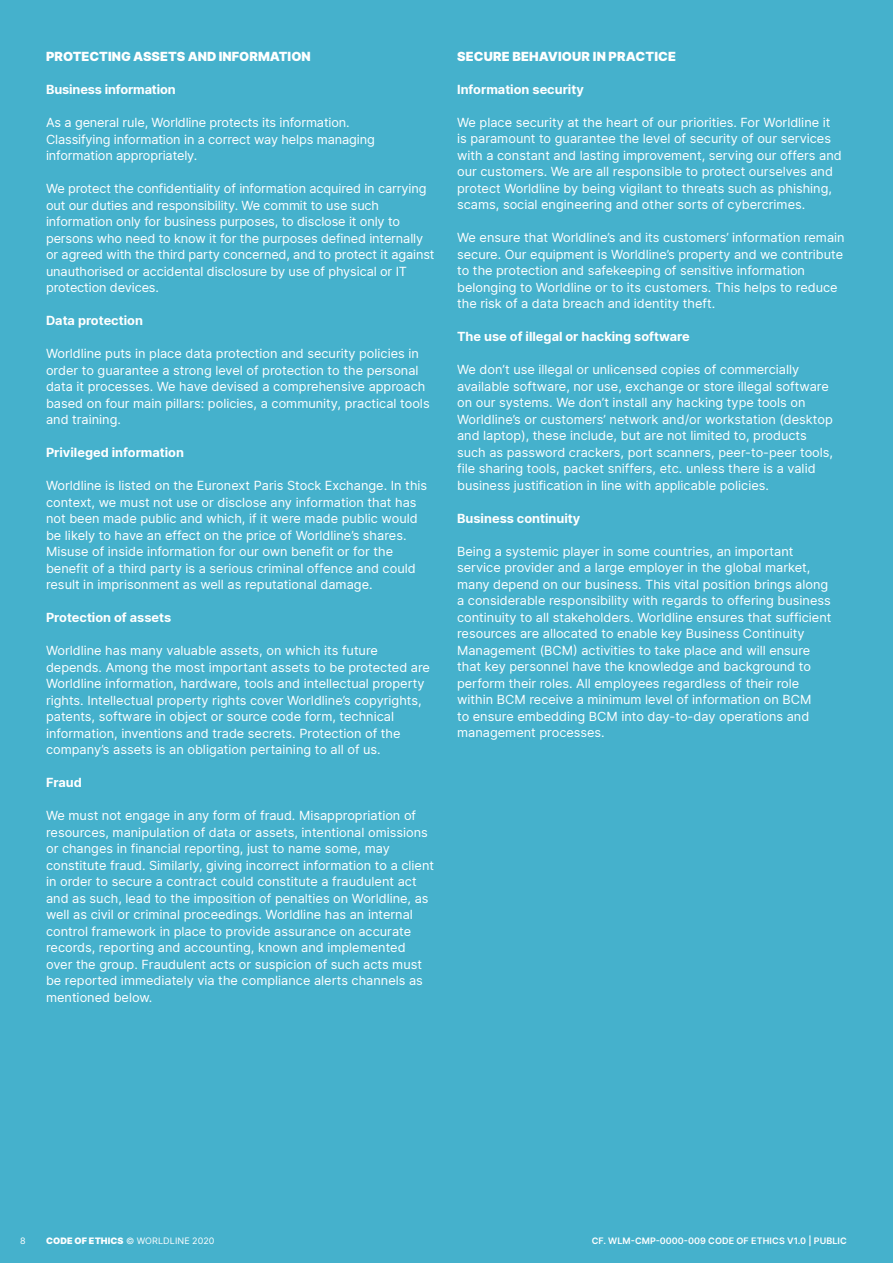
<style>
.page{position:relative;width:893px;height:1263px;background:#45b1cc}
.page>*{position:absolute;margin:0;border:0;box-sizing:border-box;transform-origin:0 0}
.t1{font:12.75px/16.5px "Inter";color:#fff}
.t2{font:700 12.75px "Inter";color:#fff}
.t3{font:900 12.75px "Inter";color:#fff}
.t4{font:600 9px "Inter";letter-spacing:.01em;color:#fff}
.t5{font:9px "Inter";letter-spacing:.01em;color:#fff}
.s1{font-weight:900}
</style>
<div class="page">
<p class="t3" style="left:46px;top:47px;width:266px">PROTECTING ASSETS AND INFORMATION</p>
<p class="t2" style="left:46px;top:80px;width:131px">Business information</p>
<p class="t1" style="left:46px;top:114px;width:330px">As a general rule, Worldline protects its information.<br>Classifying information in a correct way helps managing information appropriately.</p>
<p class="t1" style="left:46px;top:180px;width:390px">We protect the confidentiality of information acquired in carrying out our duties and responsibility. We commit to use such information only for business purposes, to disclose it only to persons who need to know it for the purposes defined internally or agreed with the third party concerned, and to protect it against unauthorised or accidental disclosure by use of physical or IT protection devices.</p>
<p class="t2" style="left:46px;top:311px;width:98px">Data protection</p>
<p class="t1" style="left:46px;top:345px;width:385px">Worldline puts in place data protection and security policies in order to guarantee a strong level of protection to the personal data it processes. We have devised a comprehensive approach based on four main pillars: policies, a community, practical tools and training.</p>
<p class="t2" style="left:46px;top:443px;width:140px">Privileged information</p>
<p class="t1" style="left:46px;top:477px;width:383px">Worldline is listed on the Euronext Paris Stock Exchange. In this context, we must not use or disclose any information that has not been made public and which, if it were made public would be likely to have an effect on the price of Worldline’s shares.<br>Misuse of inside information for our own benefit or for the benefit of a third party is a serious criminal offence and could result in imprisonment as well as reputational damage.</p>
<p class="t2" style="left:46px;top:608px;width:127px">Protection of assets</p>
<p class="t1" style="left:46px;top:642px;width:385px">Worldline has many valuable assets, on which its future depends. Among the most important assets to be protected are Worldline information, hardware, tools and intellectual property rights. Intellectual property rights cover Worldline’s copyrights, patents, software in object or source code form, technical information, inventions and trade secrets. Protection of the company’s assets is an obligation pertaining to all of us.</p>
<p class="t2" style="left:46px;top:773px;width:37px">Fraud</p>
<p class="t1" style="left:46px;top:807px;width:390px">We must not engage in any form of fraud. Misappropriation of resources, manipulation of data or assets, intentional omissions or changes in financial reporting, just to name some, may constitute fraud. Similarly, giving incorrect information to a client in order to secure a contract could constitute a fraudulent act and as such, lead to the imposition of penalties on Worldline, as well as civil or criminal proceedings. Worldline has an internal control framework in place to provide assurance on accurate records, reporting and accounting, known and implemented over the group. Fraudulent acts or suspicion of such acts must be reported immediately via the compliance alerts channels as mentioned below.</p>
<p class="t3" style="left:457px;top:47px;width:220px">SECURE BEHAVIOUR IN PRACTICE</p>
<p class="t2" style="left:457px;top:80px;width:128px">Information security</p>
<p class="t1" style="left:457px;top:114px;width:386px">We place security at the heart of our priorities. For Worldline it is paramount to guarantee the level of security of our services with a constant and lasting improvement, serving our offers and our customers. We are all responsible to protect ourselves and protect Worldline by being vigilant to threats such as phishing, scams, social engineering and other sorts of cybercrimes.</p>
<p class="t1" style="left:457px;top:229px;width:389px">We ensure that Worldline’s and its customers’ information remain secure. Our equipment is Worldline’s property and we contribute to the protection and safekeeping of sensitive information belonging to Worldline or to its customers. This helps to reduce the risk of a data breach and identity theft.</p>
<p class="t2" style="left:457px;top:328px;width:234px">The use of illegal or hacking software</p>
<p class="t1" style="left:457px;top:361px;width:377px">We don’t use illegal or unlicensed copies of commercially available software, nor use, exchange or store illegal software on our systems. We don’t install any hacking type tools on Worldline’s or customers’ network and/or workstation (desktop and laptop), these include, but are not limited to, products such as password crackers, port scanners, peer-to-peer tools, file sharing tools, packet sniffers, etc. unless there is a valid business justification in line with applicable policies.</p>
<p class="t2" style="left:457px;top:509px;width:125px">Business continuity</p>
<p class="t1" style="left:457px;top:543px;width:376px">Being a systemic player in some countries, an important service provider and a large employer in the global market, many depend on our business. This vital position brings along a considerable responsibility with regards to offering business continuity to all stakeholders. Worldline ensures that sufficient resources are allocated to enable key Business Continuity Management (BCM) activities to take place and will ensure that key personnel have the knowledge and background to perform their roles. All employees regardless of their role within BCM receive a minimum level of information on BCM<br>to ensure embedding BCM into day-to-day operations and management processes.</p>
<p class="t5" style="left:20px;top:1234px;width:7px">8</p>
<p class="t5" style="left:46px;top:1234px;width:170px"><span class="s1">CODE OF ETHICS</span> © WORLDLINE 2020</p>
<p class="t4" style="left:592px;top:1234px;width:257px">CF. WLM-CMP-0000-009 CODE OF ETHICS V1.0 | PUBLIC</p>
</div>
